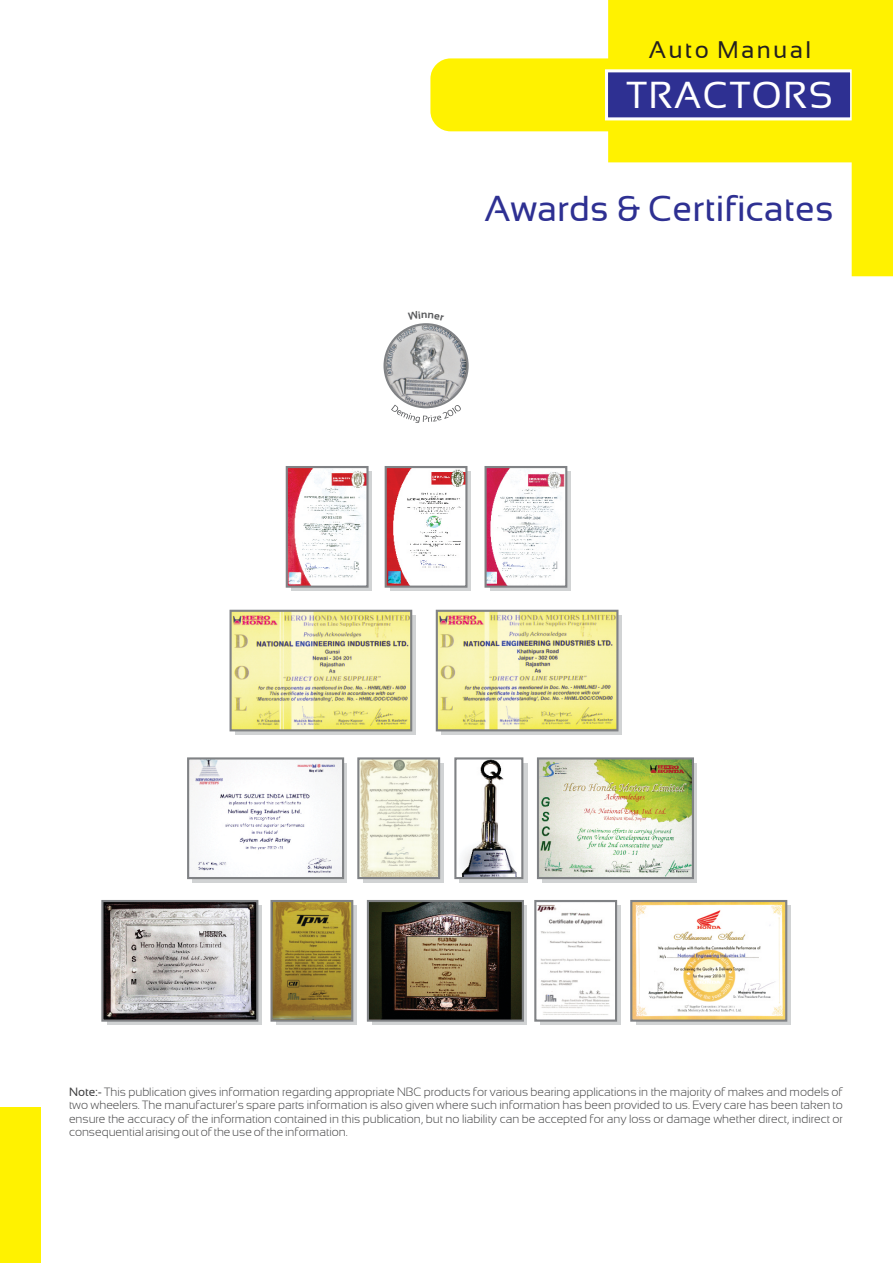
<style>
.page{position:relative;width:893px;height:1263px;background:#fff}
.page>*{position:absolute;margin:0;border:0;box-sizing:border-box;transform-origin:0 0}
.t1{font:37.65px "Sansation";letter-spacing:.05em;color:#fff}
.t2{font:36.15px "Sansation";color:#2e3092}
.t3{font:24px "Sansation";letter-spacing:.1em;color:#231f20}
.t4{font:300 12px/13.4px "Sansation";color:#414142;text-align:justify}
.s1{font-weight:400}
</style>
<div class="page">
<div style="left:609px;top:0;width:243px;height:162px;background:#fff200"></div>
<div style="left:430px;top:58px;width:395px;height:73px;background:#fff200"></div>
<div style="left:606px;top:71px;width:246px;height:48px;background:#2e3092"></div>
<div style="left:605px;top:69px;width:248px;height:51px;border:3px solid #fff"></div>
<div style="left:852px;top:0;width:41px;height:276px;background:#fff200"></div>
<img style="left:385px;top:324px;width:83px;height:83px;border-radius:50%">
<div style="left:383px;top:323px;width:86px;height:85px;border:2px solid #808285;border-radius:50%"></div>
<div style="left:540px;top:905px;width:80px;height:120px;background:#d1d3d4"></div>
<div style="left:372px;top:905px;width:155px;height:120px;background:#d1d3d4"></div>
<img style="left:370px;top:903px;width:151px;height:116px">
<div style="left:367px;top:900px;width:157px;height:122px;border:2px solid #808285"></div>
<div style="left:636px;top:905px;width:155px;height:120px;background:linear-gradient(to right,#d1d3d4,#d1d3d4)"></div>
<img style="left:633px;top:903px;width:151px;height:116px">
<div style="left:630px;top:900px;width:157px;height:122px;border:2px solid #808285"></div>
<div style="left:107px;top:905px;width:155px;height:120px;background:linear-gradient(to right,#d1d3d4,#d1d3d4)"></div>
<img style="left:104px;top:903px;width:151px;height:116px">
<div style="left:101px;top:900px;width:157px;height:122px;border:2px solid #808285"></div>
<img style="left:537px;top:905px;width:77px;height:114px">
<div style="left:534px;top:900px;width:83px;height:122px;border:2px solid #808285"></div>
<div style="left:276px;top:905px;width:81px;height:120px;background:linear-gradient(to right,#d1d3d4,#d1d3d4)"></div>
<img style="left:273px;top:903px;width:77px;height:116px">
<div style="left:270px;top:900px;width:83px;height:122px;border:2px solid #808285"></div>
<svg style="left:459px;top:763px;width:68px;height:119px"></svg>
<div style="left:542px;top:763px;width:155px;height:119px;background:#d1d3d4"></div>
<img style="left:540px;top:760px;width:151px;height:116px">
<div style="left:537px;top:757px;width:157px;height:122px;border:2px solid #808285"></div>
<div style="left:192px;top:763px;width:155px;height:119px;background:linear-gradient(to right,#c7c9ca,#c7c9ca)"></div>
<img style="left:190px;top:760px;width:151px;height:116px">
<div style="left:187px;top:757px;width:157px;height:122px;border:2px solid #808285"></div>
<img style="left:459px;top:760px;width:61px;height:116px">
<div style="left:454px;top:757px;width:69px;height:122px;border:2px solid #808285"></div>
<div style="left:363px;top:763px;width:80px;height:119px;background:linear-gradient(to right,#c6c8c9,#c8cacb)"></div>
<img style="left:360px;top:760px;width:77px;height:116px">
<div style="left:357px;top:757px;width:83px;height:122px;border:2px solid #808285"></div>
<svg style="left:441px;top:615px;width:181px;height:120px"></svg>
<img style="left:439px;top:613px;width:176px;height:115px">
<div style="left:436px;top:610px;width:182px;height:121px;border:2px solid #808285"></div>
<svg style="left:235px;top:615px;width:181px;height:120px"></svg>
<img style="left:233px;top:613px;width:176px;height:115px">
<div style="left:230px;top:610px;width:182px;height:121px;border:2px solid #808285"></div>
<div style="left:291px;top:471px;width:81px;height:120px;background:#d1d3d4"></div>
<img style="left:289px;top:469px;width:77px;height:116px">
<div style="left:286px;top:466px;width:83px;height:122px;border:2px solid #808285"></div>
<div style="left:390px;top:471px;width:81px;height:120px;background:linear-gradient(to right,#d1d3d4,#d1d3d4)"></div>
<img style="left:388px;top:469px;width:76px;height:116px">
<div style="left:385px;top:466px;width:82px;height:122px;border:2px solid #808285"></div>
<div style="left:490px;top:471px;width:81px;height:120px;background:linear-gradient(to right,#d1d3d4,#d1d3d4)"></div>
<img style="left:487px;top:469px;width:77px;height:116px">
<div style="left:484px;top:466px;width:83px;height:122px;border:2px solid #808285"></div>
<svg style="left:391px;top:405px;width:70px;height:18px"></svg>
<div style="left:0;top:1107px;width:41px;height:156px;background:#fff200"></div>
<h3 class="t3" style="left:649px;top:41px;width:164px">Auto Manual</h3>
<h1 class="t1" style="left:627px;top:81px;width:208px">TRACTORS</h1>
<h2 class="t2" style="left:484px;top:195px;width:351px">Awards &amp; Certificates</h2>
<p class="t4" style="left:69px;top:1086px;width:775px"><span class="s1">Note:-</span> This publication gives information regarding appropriate NBC products for various bearing applications in the majority of makes and models of two wheelers. The manufacturer's spare parts information is also given where such information has been provided to us. Every care has been taken to ensure the accuracy of the information contained in this publication, but no liability can be accepted for any loss or damage whether direct, indirect or consequential arising out of the use of the information.</p>
</div>
